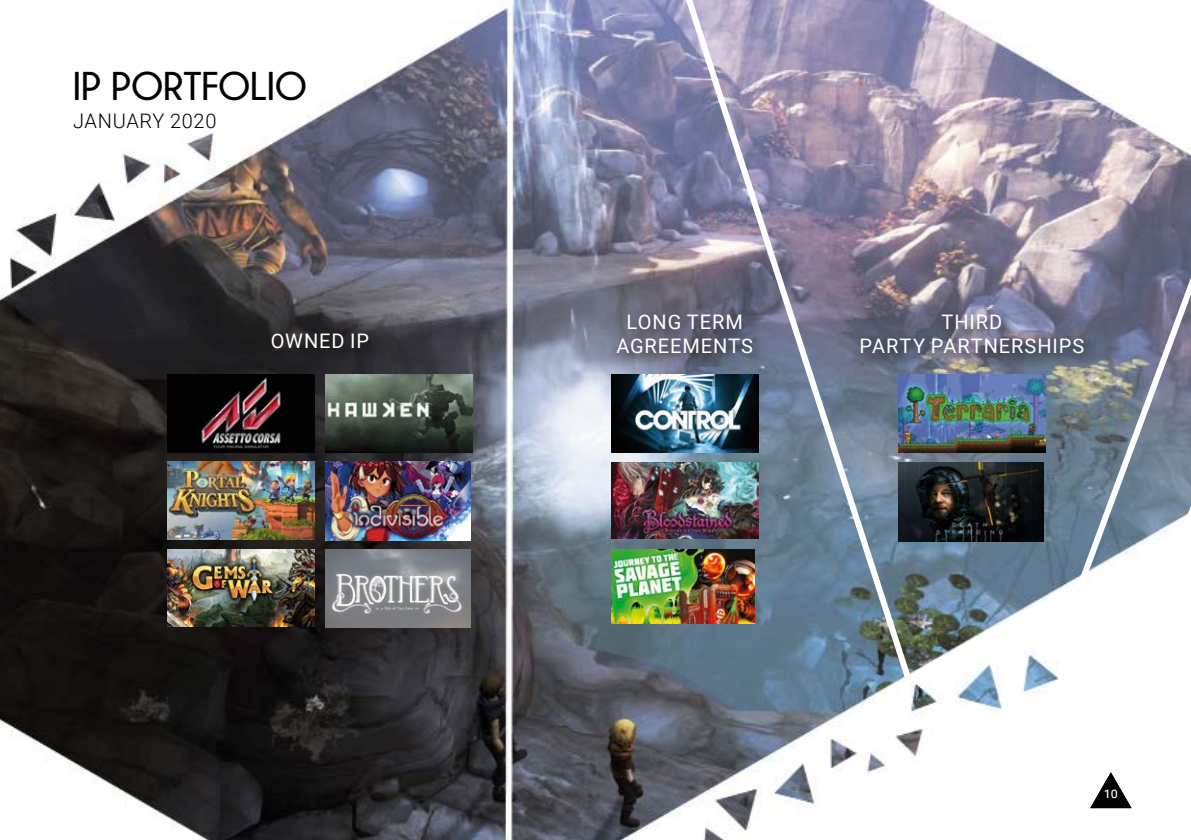
<style>
.page{position:relative;width:1191px;height:840px;background:#fff}
.page>*{position:absolute;margin:0;border:0;box-sizing:border-box;transform-origin:0 0}
.t1{font:700 40px "Champagne&Limousines";color:#000}
.t2{font:20px/24px "Roboto";letter-spacing:.045em;color:#fff;text-align:center}
.t3{font:300 20px "Roboto";letter-spacing:.035em;color:#000}
.t4{font:14.6px "Roboto";color:#fff;scale:.96 1}
</style>
<div class="page">
<img style="left:0;top:0;width:1132px;height:839px">
<img style="left:264px;top:324px;width:121px;height:39px">
<img style="left:326px;top:549px;width:144px;height:78px">
<img style="left:326px;top:374px;width:147px;height:78px">
<img style="left:167px;top:461px;width:147px;height:78px">
<img style="left:167px;top:549px;width:147px;height:76px">
<img style="left:609px;top:305px;width:77px;height:64px">
<img style="left:611px;top:462px;width:75px;height:76px">
<img style="left:611px;top:374px;width:75px;height:78px">
<img style="left:167px;top:374px;width:147px;height:78px">
<img style="left:686px;top:0;width:505px;height:683px">
<img style="left:326px;top:461px;width:144px;height:79px">
<img style="left:611px;top:549px;width:143px;height:74px">
<h1 class="t1" style="left:73px;top:64px;width:236px">IP PORTFOLIO</h1>
<p class="t3" style="left:73px;top:107px;width:145px">JANUARY 2020</p>
<p class="t2" style="left:271px;top:327px;width:100px">OWNED IP</p>
<p class="t2" style="left:616px;top:308px;width:138px">LONG TERM<br>AGREEMENTS</p>
<p class="t2" style="left:859px;top:308px;width:226px">THIRD<br>PARTY PARTNERSHIPS</p>
<p class="t4" style="left:1103px;top:782px;width:16px">10</p>
</div>
